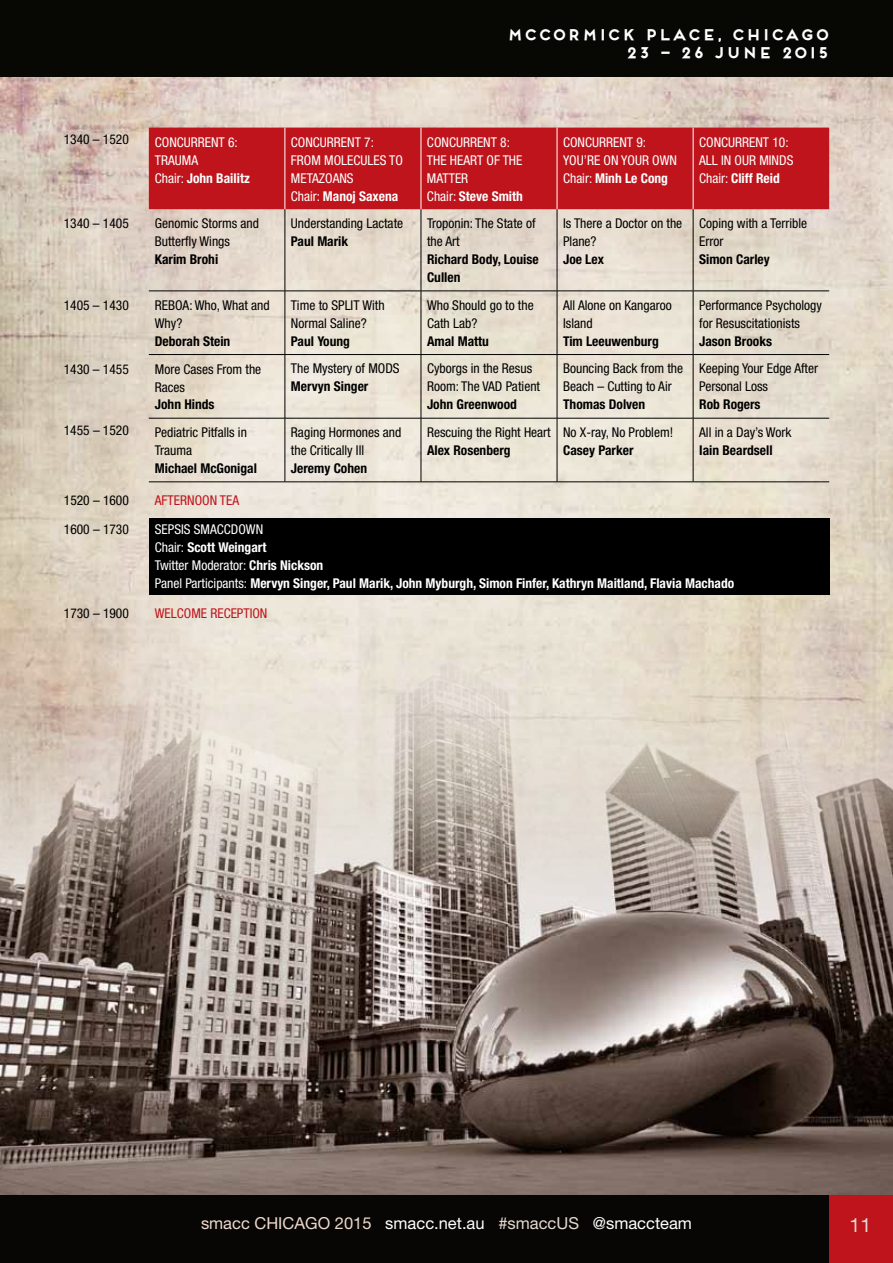
<style>
.page{position:relative;width:893px;height:1263px;background:#fff}
.page>*{position:absolute;margin:0;border:0;box-sizing:border-box;transform-origin:0 0}
.t1{font:19.5px "Helvetica Neue";color:#e3d9d1}
.t2{font:16.5px "Helvetica Neue";color:#fff}
.t3{font:700 15px/18px "Frontage";color:#fff;text-align:right}
.t4{font:condensed 13.5px/18px "Helvetica Neue";color:#000}
.t5{font:700 condensed 13.5px/18px "Helvetica Neue";color:#000}
.t6{font:condensed 13.5px/18px "Helvetica Neue";color:#fff}
.t7{font:700 condensed 13.5px/18px "Helvetica Neue";color:#fff}
.t8{font:condensed 13.5px "Helvetica Neue";color:#bf141c}
.s1{font-weight:700}
.s2{font-weight:400}
.s3{color:#eed9cd}
.s4{color:#e3d9d1}
</style>
<div class="page">
<img style="left:0;top:77px;width:893px;height:523px">
<div style="left:0;top:1195px;width:893px;height:68px;background:#070604"></div>
<div style="left:829px;top:1195px;width:64px;height:68px;background:#bf141c"></div>
<div style="left:0;top:0;width:893px;height:77px;background:#070704"></div>
<img style="left:0;top:600px;width:893px;height:595px">
<div style="left:149px;top:128px;width:680px;height:81px;background:#bf141c"></div>
<div style="left:149px;top:518px;width:680px;height:77px;background:#000"></div>
<hr style="left:285px;top:128px;width:1px;height:81px;background:#fff">
<hr style="left:421px;top:128px;width:1px;height:81px;background:#fff">
<hr style="left:557px;top:128px;width:1px;height:81px;background:#fff">
<hr style="left:693px;top:128px;width:1px;height:81px;background:#fff">
<hr style="left:285px;top:209px;width:1px;height:82px;background:#000">
<hr style="left:421px;top:209px;width:1px;height:82px;background:#000">
<hr style="left:557px;top:209px;width:1px;height:82px;background:#000">
<hr style="left:693px;top:209px;width:1px;height:82px;background:#000">
<hr style="left:149px;top:291px;width:136px;height:1px;background:#000">
<hr style="left:285px;top:291px;width:136px;height:1px;background:#000">
<hr style="left:421px;top:291px;width:136px;height:1px;background:#000">
<hr style="left:557px;top:291px;width:136px;height:1px;background:#000">
<hr style="left:693px;top:291px;width:136px;height:1px;background:#000">
<hr style="left:285px;top:291px;width:1px;height:63px;background:#000">
<hr style="left:421px;top:291px;width:1px;height:63px;background:#000">
<hr style="left:557px;top:291px;width:1px;height:63px;background:#000">
<hr style="left:693px;top:291px;width:1px;height:63px;background:#000">
<hr style="left:149px;top:354px;width:136px;height:1px;background:#000">
<hr style="left:285px;top:354px;width:136px;height:1px;background:#000">
<hr style="left:285px;top:355px;width:1px;height:63px;background:#000">
<hr style="left:421px;top:354px;width:136px;height:1px;background:#000">
<hr style="left:421px;top:355px;width:1px;height:63px;background:#000">
<hr style="left:557px;top:354px;width:136px;height:1px;background:#000">
<hr style="left:557px;top:355px;width:1px;height:63px;background:#000">
<hr style="left:693px;top:354px;width:136px;height:1px;background:#000">
<hr style="left:693px;top:355px;width:1px;height:63px;background:#000">
<hr style="left:149px;top:418px;width:136px;height:1px;background:#000">
<hr style="left:285px;top:418px;width:136px;height:1px;background:#000">
<hr style="left:285px;top:418px;width:1px;height:64px;background:#000">
<hr style="left:421px;top:418px;width:136px;height:1px;background:#000">
<hr style="left:421px;top:418px;width:1px;height:64px;background:#000">
<hr style="left:557px;top:418px;width:136px;height:1px;background:#000">
<hr style="left:557px;top:418px;width:1px;height:64px;background:#000">
<hr style="left:693px;top:418px;width:136px;height:1px;background:#000">
<hr style="left:693px;top:418px;width:1px;height:64px;background:#000">
<hr style="left:149px;top:482px;width:136px;height:1px;background:#000">
<hr style="left:285px;top:482px;width:136px;height:1px;background:#000">
<hr style="left:421px;top:482px;width:136px;height:1px;background:#000">
<hr style="left:557px;top:482px;width:136px;height:1px;background:#000">
<hr style="left:693px;top:482px;width:136px;height:1px;background:#000">
<p class="t3" style="left:506px;top:25px;width:324px">MCCORMICK PLACE, CHICAGO<br>23 – 26 JUNE 2015</p>
<p class="t4" style="left:64px;top:130px;width:67px">1340 – 1520</p>
<p class="t6" style="left:155px;top:133px;width:96px">CONCURRENT 6:<br>TRAUMA<br>Chair: <span class="s1">John Bailitz</span></p>
<p class="t6" style="left:291px;top:133px;width:114px">CONCURRENT 7:<br>FROM MOLECULES TO<br>METAZOANS<br>Chair: <span class="s1">Manoj Saxena</span></p>
<p class="t6" style="left:427px;top:133px;width:97px">CONCURRENT 8:<br>THE HEART OF THE<br>MATTER<br>Chair: <span class="s1">Steve Smith</span></p>
<p class="t6" style="left:563px;top:133px;width:115px">CONCURRENT 9:<br>YOU’RE ON YOUR OWN<br>Chair: <span class="s1">Minh Le Cong</span></p>
<p class="t6" style="left:699px;top:133px;width:96px">CONCURRENT 10:<br>ALL IN OUR MINDS<br>Chair: <span class="s1">Cliff Reid</span></p>
<p class="t4" style="left:64px;top:214px;width:67px">1340 – 1405</p>
<p class="t4" style="left:155px;top:214px;width:106px">Genomic Storms and<br>Butterfly Wings</p>
<p class="t5" style="left:155px;top:250px;width:65px">Karim Brohi</p>
<p class="t4" style="left:699px;top:214px;width:109px">Coping with a Terrible<br>Error</p>
<p class="t5" style="left:699px;top:250px;width:72px">Simon Carley</p>
<p class="t4" style="left:427px;top:214px;width:110px">Troponin: The State of the Art</p>
<p class="t5" style="left:427px;top:250px;width:113px">Richard Body, Louise<br>Cullen</p>
<p class="t4" style="left:563px;top:214px;width:121px">Is There a Doctor on the<br>Plane?</p>
<p class="t5" style="left:563px;top:250px;width:42px">Joe Lex</p>
<p class="t4" style="left:291px;top:214px;width:114px">Understanding Lactate</p>
<p class="t5" style="left:291px;top:232px;width:59px">Paul Marik</p>
<p class="t4" style="left:64px;top:296px;width:67px">1405 – 1430</p>
<p class="t4" style="left:155px;top:296px;width:116px">REBOA: Who, What and<br>Why?</p>
<p class="t5" style="left:155px;top:332px;width:77px">Deborah Stein</p>
<p class="t4" style="left:64px;top:360px;width:67px">1430 – 1455</p>
<p class="t4" style="left:155px;top:360px;width:108px">More Cases From the<br>Races</p>
<p class="t5" style="left:155px;top:395px;width:61px">John Hinds</p>
<p class="t4" style="left:64px;top:421px;width:67px">1455 – 1520</p>
<p class="t4" style="left:155px;top:423px;width:94px">Pediatric Pitfalls in<br>Trauma</p>
<p class="t5" style="left:155px;top:459px;width:104px">Michael McGonigal</p>
<p class="t4" style="left:291px;top:296px;width:95px">Time to SPLIT With<br>Normal Saline?</p>
<p class="t5" style="left:291px;top:332px;width:61px">Paul Young</p>
<p class="t4" style="left:291px;top:360px;width:110px">The Mystery of MODS</p>
<p class="t5" style="left:291px;top:377px;width:79px">Mervyn Singer</p>
<p class="t4" style="left:291px;top:423px;width:112px">Raging Hormones and the Critically Ill</p>
<p class="t5" style="left:291px;top:459px;width:78px">Jeremy Cohen</p>
<p class="t4" style="left:427px;top:296px;width:108px">Who Should go to the<br>Cath Lab?</p>
<p class="t5" style="left:427px;top:332px;width:63px">Amal Mattu</p>
<p class="t4" style="left:427px;top:360px;width:115px">Cyborgs in the Resus<br>Room: The VAD Patient</p>
<p class="t5" style="left:427px;top:395px;width:91px">John Greenwood</p>
<p class="t4" style="left:427px;top:423px;width:125px">Rescuing the Right Heart</p>
<p class="t5" style="left:427px;top:441px;width:85px">Alex Rosenberg</p>
<p class="t4" style="left:563px;top:296px;width:110px">All Alone on Kangaroo<br>Island</p>
<p class="t5" style="left:563px;top:332px;width:97px">Tim Leeuwenburg</p>
<p class="t4" style="left:563px;top:360px;width:121px">Bouncing Back from the<br>Beach – Cutting to Air</p>
<p class="t5" style="left:563px;top:395px;width:84px">Thomas Dolven</p>
<p class="t4" style="left:563px;top:423px;width:112px">No X-ray, No Problem!</p>
<p class="t5" style="left:563px;top:441px;width:72px">Casey Parker</p>
<p class="t4" style="left:699px;top:296px;width:124px">Performance Psychology for Resuscitationists</p>
<p class="t5" style="left:699px;top:332px;width:74px">Jason Brooks</p>
<p class="t4" style="left:699px;top:360px;width:120px">Keeping Your Edge After<br>Personal Loss</p>
<p class="t5" style="left:699px;top:395px;width:63px">Rob Rogers</p>
<p class="t4" style="left:699px;top:423px;width:94px">All in a Day’s Work</p>
<p class="t5" style="left:699px;top:441px;width:75px">Iain Beardsell</p>
<p class="t4" style="left:64px;top:491px;width:67px">1520 – 1600</p>
<p class="t8" style="left:155px;top:492px;width:86px">AFTERNOON TEA</p>
<p class="t4" style="left:64px;top:520px;width:67px">1600 – 1730</p>
<p class="t7" style="left:155px;top:520px;width:581px"><span class="s2">SEPSIS SMACCDOWN<br>Chair:</span> Scott Weingart<br><span class="s2">Twitter Moderator:</span> Chris Nickson<br><span class="s2">Panel Participants:</span> Mervyn Singer, Paul Marik, John Myburgh, Simon Finfer, Kathryn Maitland, Flavia Machado</p>
<p class="t4" style="left:64px;top:604px;width:67px">1730 – 1900</p>
<p class="t8" style="left:155px;top:605px;width:114px">WELCOME RECEPTION</p>
<p class="t2" style="left:201px;top:1213px;width:492px"><span class="s3">smacc CHICAGO 2015</span> smacc.net.au <span class="s4">#smaccUS</span> @smaccteam</p>
<h1 class="t1" style="left:849px;top:1213px;width:23px">11</h1>
</div>
